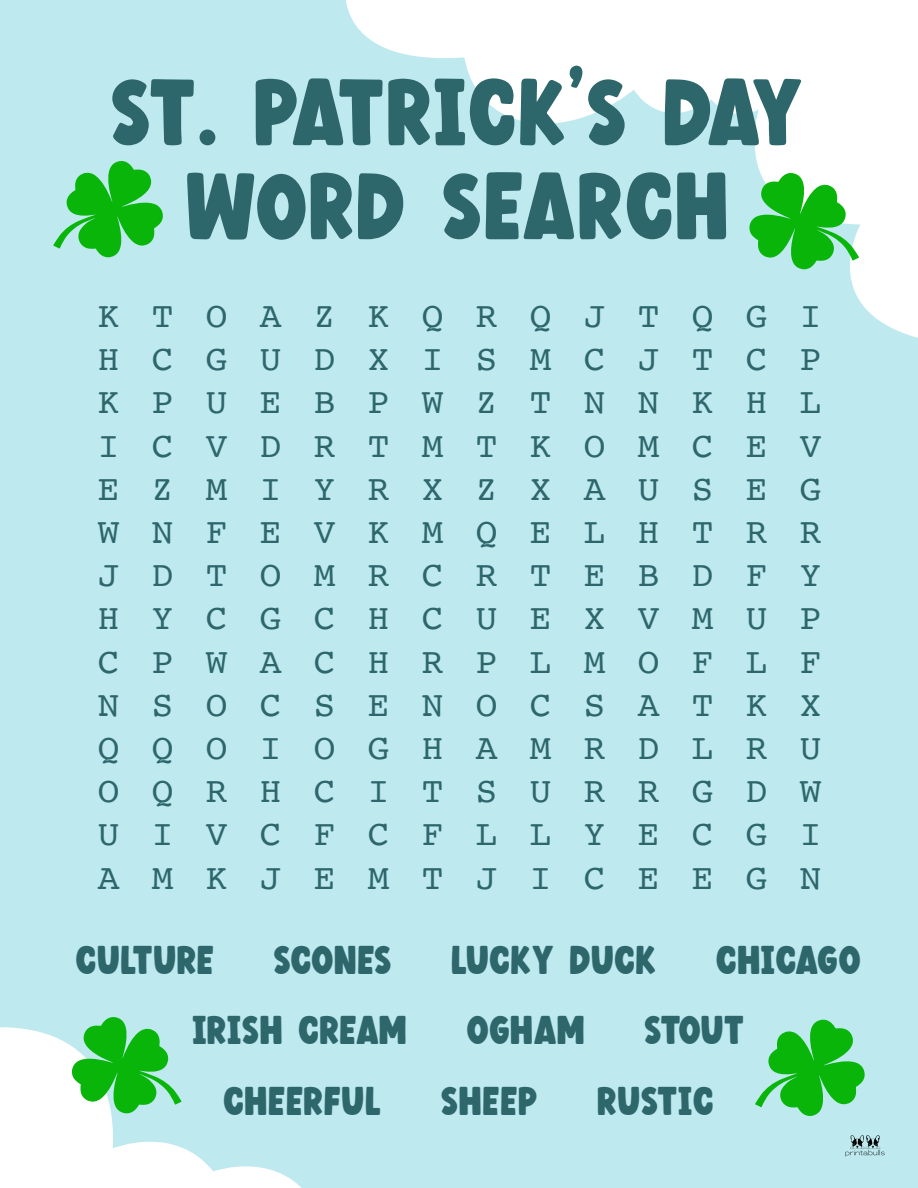
<style>
.page{position:relative;width:918px;height:1188px;background:#bde9ef}
.page>*{position:absolute;margin:0;border:0;box-sizing:border-box;transform-origin:0 0}
.t1{font:95.85px/93.9px "Adorable Font 6";letter-spacing:-.005em;color:#2d676b;text-align:center}
.t2{font:40.95px "Adorable Font 6";color:#2d676b}
.t3{font:36px/43.2px "Courier";color:#2d676b;text-align:justify}
</style>
<div class="page">
<svg style="left:846px;top:1135px;width:39px;height:21px"></svg>
<svg style="left:346px;top:0;width:572px;height:338px"></svg>
<svg style="left:0;top:1027px;width:302px;height:161px"></svg>
<svg style="left:747px;top:172px;width:112px;height:98px"></svg>
<svg style="left:53px;top:161px;width:110px;height:97px"></svg>
<svg style="left:70px;top:1017px;width:112px;height:97px"></svg>
<svg style="left:755px;top:1019px;width:110px;height:97px"></svg>
<h1 class="t1" style="left:109px;top:68px;width:696px">ST. PATRICK’S DAY<br>WORD SEARCH</h1>
<p class="t3" style="left:98px;top:293px;width:725px">K T O A Z K Q R Q J T Q G I H C G U D X I S M C J T C P K P U E B P W Z T N N K H L I C V D R T M T K O M C E V E Z M I Y R X Z X A U S E G W N F E V K M Q E L H T R R J D T O M R C R T E B D F Y H Y C G C H C U E X V M U P C P W A C H R P L M O F L F N S O C S E N O C S A T K X Q Q O I O G H A M R D L R U O Q R H C I T S U R R G D W U I V C F C F L L Y E C G I A M K J E M T J I C E E G N</p>
<p class="t2" style="left:75px;top:939px;width:140px">CULTURE</p>
<p class="t2" style="left:273px;top:939px;width:120px">SCONES</p>
<p class="t2" style="left:451px;top:939px;width:207px">LUCKY DUCK</p>
<p class="t2" style="left:716px;top:939px;width:147px">CHICAGO</p>
<p class="t2" style="left:192px;top:1010px;width:216px">IRISH CREAM</p>
<p class="t2" style="left:466px;top:1010px;width:120px">OGHAM</p>
<p class="t2" style="left:644px;top:1010px;width:102px">STOUT</p>
<p class="t2" style="left:223px;top:1080px;width:160px">CHEERFUL</p>
<p class="t2" style="left:440px;top:1080px;width:99px">SHEEP</p>
<p class="t2" style="left:597px;top:1080px;width:118px">RUSTIC</p>
</div>
